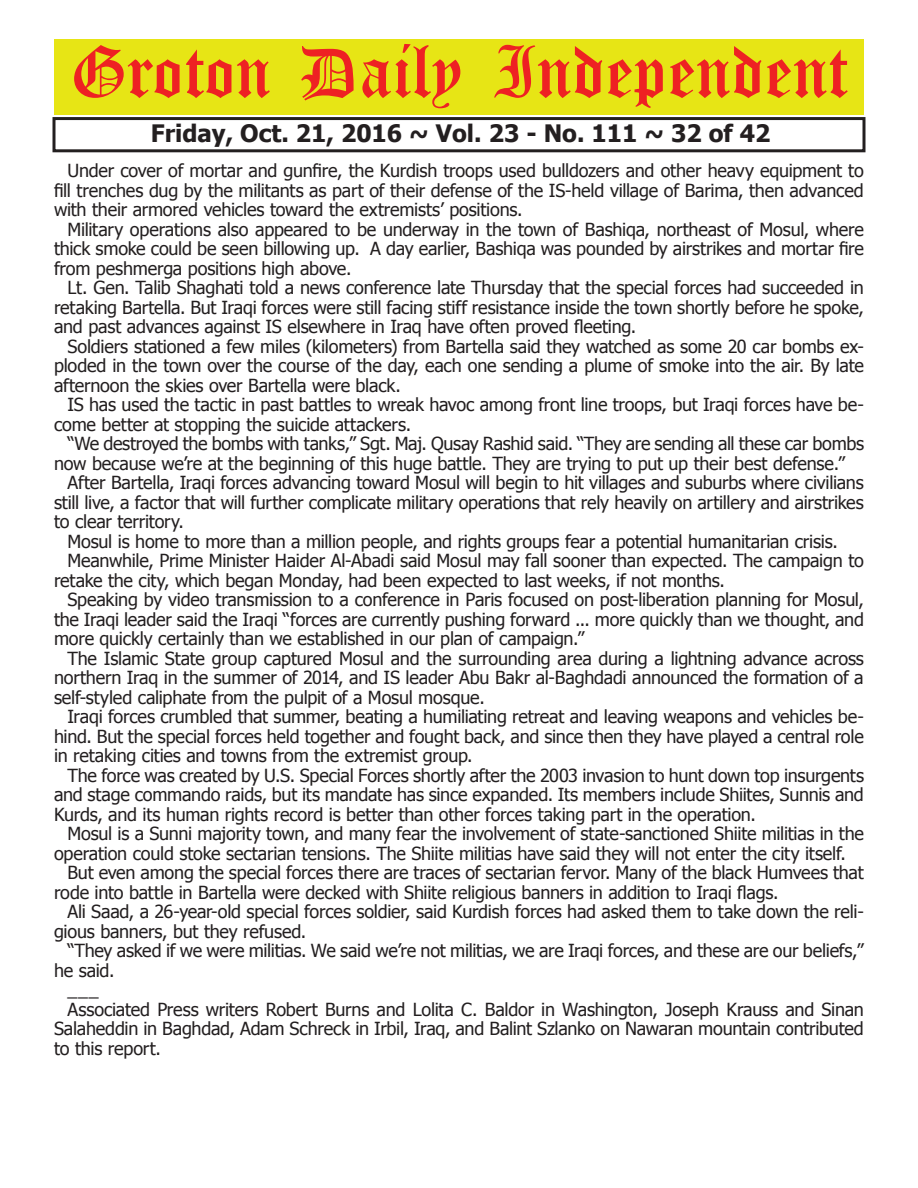
<style>
.page{position:relative;width:918px;height:1188px;background:#fff}
.page>*{position:absolute;margin:0;border:0;box-sizing:border-box;transform-origin:0 0}
.t1{font:54px "Old English Five";color:#ee2123}
.t2{font:700 24px "Tahoma";color:#231f20}
.t3{font:18px/19.5px "Tahoma";letter-spacing:-.01em;color:#231f20;text-align:justify}
</style>
<div class="page">
<div style="left:52px;top:117px;width:814px;height:35px;border:3px solid #231f20"></div>
<div style="left:54px;top:40px;width:810px;height:75px;background:#e7e515"></div>
<h1 class="t1" style="left:70px;top:47px;width:779px">Groton Daily Independent</h1>
<h2 class="t2" style="left:151px;top:116px;width:621px">Friday, Oct. 21, 2016 ~ Vol. 23 - No. 111 ~ 32 of 42</h2>
<p class="t3" style="left:54px;top:160px;width:811px;text-indent:14px">Under cover of mortar and gunfire, the Kurdish troops used bulldozers and other heavy equipment to fill trenches dug by the militants as part of their defense of the IS-held village of Barima, then advanced with their armored vehicles toward the extremists’ positions.</p>
<p class="t3" style="left:54px;top:219px;width:812px;text-indent:14px">Military operations also appeared to be underway in the town of Bashiqa, northeast of Mosul, where thick smoke could be seen billowing up. A day earlier, Bashiqa was pounded by airstrikes and mortar fire from peshmerga positions high above.</p>
<p class="t3" style="left:54px;top:277px;width:811px;text-indent:14px">Lt. Gen. Talib Shaghati told a news conference late Thursday that the special forces had succeeded in retaking Bartella. But Iraqi forces were still facing stiff resistance inside the town shortly before he spoke, and past advances against IS elsewhere in Iraq have often proved fleeting.</p>
<p class="t3" style="left:54px;top:336px;width:812px;text-indent:14px">Soldiers stationed a few miles (kilometers) from Bartella said they watched as some 20 car bombs ex&shy;ploded in the town over the course of the day, each one sending a plume of smoke into the air. By late afternoon the skies over Bartella were black.</p>
<p class="t3" style="left:54px;top:394px;width:812px;text-indent:14px">IS has used the tactic in past battles to wreak havoc among front line troops, but Iraqi forces have be&shy;come better at stopping the suicide attackers.</p>
<p class="t3" style="left:54px;top:433px;width:812px;text-indent:14px">“We destroyed the bombs with tanks,” Sgt. Maj. Qusay Rashid said. “They are sending all these car bombs now because we’re at the beginning of this huge battle. They are trying to put up their best defense.”</p>
<p class="t3" style="left:54px;top:472px;width:811px;text-indent:14px">After Bartella, Iraqi forces advancing toward Mosul will begin to hit villages and suburbs where civilians still live, a factor that will further complicate military operations that rely heavily on artillery and airstrikes to clear territory.</p>
<p class="t3" style="left:68px;top:531px;width:772px">Mosul is home to more than a million people, and rights groups fear a potential humanitarian crisis.</p>
<p class="t3" style="left:68px;top:550px;width:798px">Meanwhile, Prime Minister Haider Al-Abadi said Mosul may fall sooner than expected. The campaign to</p>
<p class="t3" style="left:54px;top:570px;width:673px">retake the city, which began Monday, had been expected to last weeks, if not months.</p>
<p class="t3" style="left:68px;top:589px;width:798px">Speaking by video transmission to a conference in Paris focused on post-liberation planning for Mosul,</p>
<p class="t3" style="left:54px;top:609px;width:812px">the Iraqi leader said the Iraqi “forces are currently pushing forward ... more quickly than we thought, and</p>
<p class="t3" style="left:54px;top:628px;width:532px">more quickly certainly than we established in our plan of campaign.”</p>
<p class="t3" style="left:68px;top:648px;width:798px">The Islamic State group captured Mosul and the surrounding area during a lightning advance across</p>
<p class="t3" style="left:54px;top:667px;width:811px">northern Iraq in the summer of 2014, and IS leader Abu Bakr al-Baghdadi announced the formation of a</p>
<p class="t3" style="left:54px;top:687px;width:432px">self-styled caliphate from the pulpit of a Mosul mosque.</p>
<p class="t3" style="left:68px;top:706px;width:798px">Iraqi forces crumbled that summer, beating a humiliating retreat and leaving weapons and vehicles be-</p>
<p class="t3" style="left:54px;top:726px;width:811px">hind. But the special forces held together and fought back, and since then they have played a central role</p>
<p class="t3" style="left:54px;top:745px;width:420px">in retaking cities and towns from the extremist group.</p>
<p class="t3" style="left:68px;top:765px;width:798px">The force was created by U.S. Special Forces shortly after the 2003 invasion to hunt down top insurgents</p>
<p class="t3" style="left:54px;top:784px;width:811px">and stage commando raids, but its mandate has since expanded. Its members include Shiites, Sunnis and</p>
<p class="t3" style="left:54px;top:804px;width:703px">Kurds, and its human rights record is better than other forces taking part in the operation.</p>
<p class="t3" style="left:68px;top:823px;width:798px">Mosul is a Sunni majority town, and many fear the involvement of state-sanctioned Shiite militias in the</p>
<p class="t3" style="left:54px;top:843px;width:794px">operation could stoke sectarian tensions. The Shiite militias have said they will not enter the city itself.</p>
<p class="t3" style="left:68px;top:862px;width:798px">But even among the special forces there are traces of sectarian fervor. Many of the black Humvees that</p>
<p class="t3" style="left:54px;top:882px;width:726px">rode into battle in Bartella were decked with Shiite religious banners in addition to Iraqi flags.</p>
<p class="t3" style="left:68px;top:901px;width:798px">Ali Saad, a 26-year-old special forces soldier, said Kurdish forces had asked them to take down the reli-</p>
<p class="t3" style="left:54px;top:921px;width:254px">gious banners, but they refused.</p>
<p class="t3" style="left:68px;top:940px;width:798px">“They asked if we were militias. We said we’re not militias, we are Iraqi forces, and these are our beliefs,”</p>
<p class="t3" style="left:54px;top:960px;width:62px">he said.</p>
<p class="t3" style="left:68px;top:979px;width:33px">___</p>
<p class="t3" style="left:68px;top:999px;width:798px">Associated Press writers Robert Burns and Lolita C. Baldor in Washington, Joseph Krauss and Sinan</p>
<p class="t3" style="left:54px;top:1018px;width:811px">Salaheddin in Baghdad, Adam Schreck in Irbil, Iraq, and Balint Szlanko on Nawaran mountain contributed</p>
<p class="t3" style="left:54px;top:1038px;width:108px">to this report.</p>
</div>
